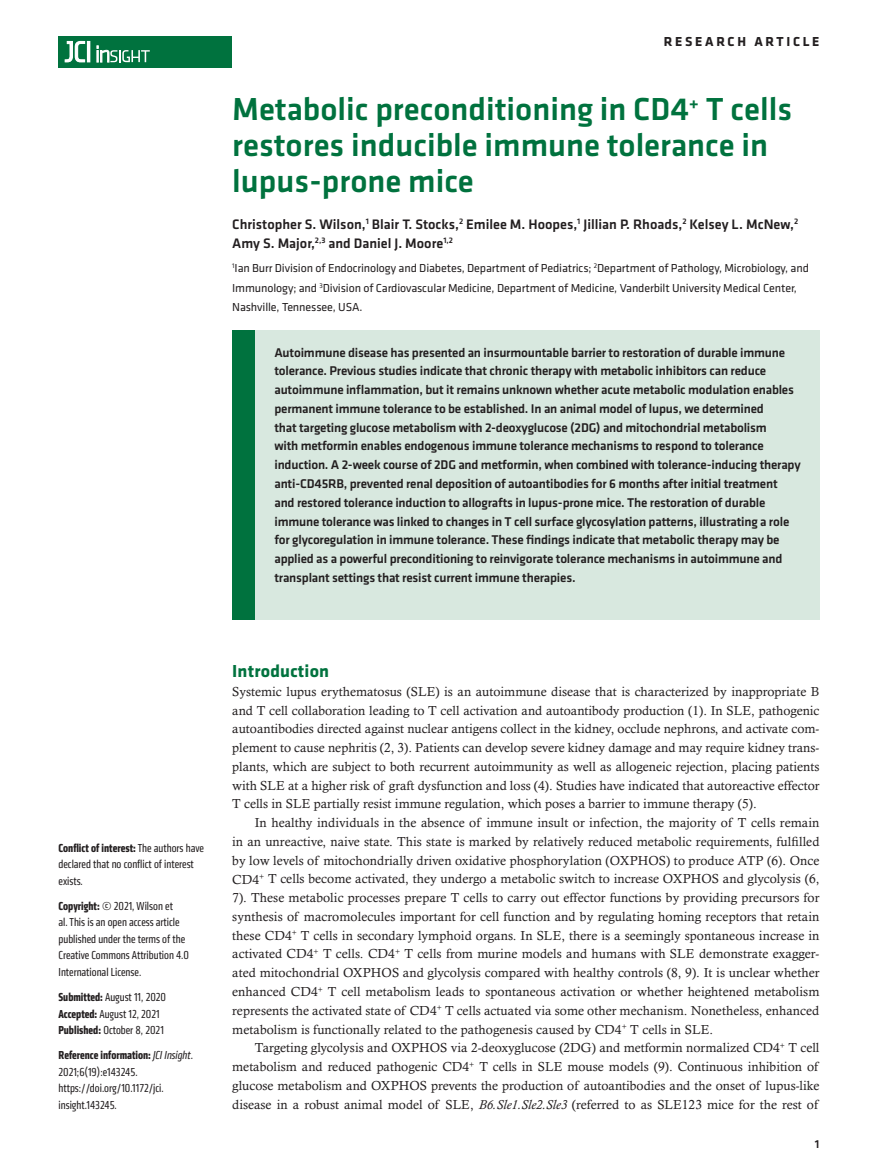
<style>
.page{position:relative;width:878px;height:1175px;background:#fff}
.page>*{position:absolute;margin:0;border:0;box-sizing:border-box;transform-origin:0 0}
.t1{font:500 33px/36px "Klavika Basic";color:#00723e}
.t2{font:700 18px "Klavika";letter-spacing:.01em;color:#00723e}
.t3{font:500 14.25px/19.5px "Klavika Basic";color:#231f20}
.t4{font:700 13.5px "Klavika Basic";letter-spacing:.2em;color:#231f20}
.t5{font:13.2px/18.8px "Calisto MT Std";color:#231f20;text-align:justify}
.t6{font:500 13.2px/18.8px "Klavika Basic";letter-spacing:-.015em;color:#231f20}
.t7{font:condensed 12px/16.5px "Klavika";color:#231f20}
.t8{font:12px/19.5px "Klavika";letter-spacing:-.01em;color:#231f20}
.t9{font:500 12px "Klavika Basic";color:#231f20}
.s1{font-weight:700}
.s2{font-style:italic}
</style>
<div class="page">
<div style="left:59px;top:36px;width:173px;height:31px;background:#00723e"></div>
<hr style="left:87px;top:41px;width:3px;height:21px;background:#fff">
<svg style="left:64px;top:41px;width:21px;height:22px"></svg>
<svg style="left:97px;top:46px;width:53px;height:16px"></svg>
<div style="left:232px;top:330px;width:587px;height:289px;background:#d8e8df"></div>
<div style="left:232px;top:330px;width:22px;height:289px;background:#00723e"></div>
<p class="t4" style="left:663px;top:32px;width:157px">RESEARCH ARTICLE</p>
<h1 class="t1" style="left:232px;top:91px;width:561px">Metabolic preconditioning in CD4<sup>+</sup> T cells restores inducible immune tolerance in lupus-prone mice</h1>
<p class="t3" style="left:232px;top:214px;width:567px">Christopher S. Wilson,<sup>1</sup> Blair T. Stocks,<sup>2</sup> Emilee M. Hoopes,<sup>1</sup> Jillian P. Rhoads,<sup>2</sup> Kelsey L. McNew,<sup>2<br></sup>Amy S. Major,<sup>2,3</sup> and Daniel J. Moore<sup>1,2</sup></p>
<p class="t8" style="left:232px;top:258px;width:578px"><sup>1</sup>Ian Burr Division of Endocrinology and Diabetes, Department of Pediatrics; <sup>2</sup>Department of Pathology, Microbiology, and<br>Immunology; and <sup>3</sup>Division of Cardiovascular Medicine, Department of Medicine, Vanderbilt University Medical Center,<br>Nashville, Tennessee, USA.</p>
<p class="t6" style="left:274px;top:342px;width:528px">Autoimmune disease has presented an insurmountable barrier to restoration of durable immune tolerance. Previous studies indicate that chronic therapy with metabolic inhibitors can reduce autoimmune inflammation, but it remains unknown whether acute metabolic modulation enables permanent immune tolerance to be established. In an animal model of lupus, we determined<br>that targeting glucose metabolism with 2-deoxyglucose (2DG) and mitochondrial metabolism<br>with metformin enables endogenous immune tolerance mechanisms to respond to tolerance induction. A 2-week course of 2DG and metformin, when combined with tolerance-inducing therapy anti-CD45RB, prevented renal deposition of autoantibodies for 6 months after initial treatment and restored tolerance induction to allografts in lupus-prone mice. The restoration of durable immune tolerance was linked to changes in T cell surface glycosylation patterns, illustrating a role for glycoregulation in immune tolerance. These findings indicate that metabolic therapy may be applied as a powerful preconditioning to reinvigorate tolerance mechanisms in autoimmune and transplant settings that resist current immune therapies.</p>
<p class="t7" style="left:59px;top:839px;width:147px"><span class="s1">Conflict of interest:</span> The authors have declared that no conflict of interest exists.</p>
<p class="t7" style="left:59px;top:897px;width:132px"><span class="s1">Copyright:</span> © 2021, Wilson et<br>al. This is an open access article published under the terms of the<br>Creative Commons Attribution 4.0<br>International License.</p>
<p class="t7" style="left:59px;top:988px;width:109px"><span class="s1">Submitted:</span> August 11, 2020<br><span class="s1">Accepted:</span> August 12, 2021<br><span class="s1">Published:</span> October 8, 2021</p>
<p class="t7" style="left:59px;top:1046px;width:136px"><span class="s1">Reference information:</span> <span class="s2">JCI Insight</span>.<br>2021;6(19):e143245. https://doi.org/10.1172/jci. insight.143245.</p>
<h2 class="t2" style="left:232px;top:658px;width:98px">Introduction</h2>
<p class="t5" style="left:232px;top:682px;width:588px">Systemic lupus erythematosus (SLE) is an autoimmune disease that is characterized by inappropriate B and T cell collaboration leading to T cell activation and autoantibody production (1). In SLE, pathogenic autoantibodies directed against nuclear antigens collect in the kidney, occlude nephrons, and activate com&shy;plement to cause nephritis (2, 3). Patients can develop severe kidney damage and may require kidney trans&shy;plants, which are subject to both recurrent autoimmunity as well as allogeneic rejection, placing patients with SLE at a higher risk of graft dysfunction and loss (4). Studies have indicated that autoreactive effector T cells in SLE partially resist immune regulation, which poses a barrier to immune therapy (5).</p>
<p class="t5" style="left:232px;top:813px;width:588px;text-indent:22px">In healthy individuals in the absence of immune insult or infection, the majority of T cells remain in an unreactive, naive state. This state is marked by relatively reduced metabolic requirements, fulfilled by low levels of mitochondrially driven oxidative phosphorylation (OXPHOS) to produce ATP (6). Once CD4<sup>+</sup> T cells become activated, they undergo a metabolic switch to increase OXPHOS and glycolysis (6, 7). These metabolic processes prepare T cells to carry out effector functions by providing precursors for synthesis of macromolecules important for cell function and by regulating homing receptors that retain these CD4<sup>+</sup> T cells in secondary lymphoid organs. In SLE, there is a seemingly spontaneous increase in activated CD4<sup>+</sup> T cells. CD4<sup>+</sup> T cells from murine models and humans with SLE demonstrate exagger&shy;ated mitochondrial OXPHOS and glycolysis compared with healthy controls (8, 9). It is unclear whether enhanced CD4<sup>+</sup> T cell metabolism leads to spontaneous activation or whether heightened metabolism represents the activated state of CD4<sup>+</sup> T cells actuated via some other mechanism. Nonetheless, enhanced metabolism is functionally related to the pathogenesis caused by CD4<sup>+</sup> T cells in SLE.</p>
<p class="t5" style="left:232px;top:1038px;width:588px;text-indent:22px">Targeting glycolysis and OXPHOS via 2-deoxyglucose (2DG) and metformin normalized CD4<sup>+</sup> T cell metabolism and reduced pathogenic CD4<sup>+</sup> T cells in SLE mouse models (9). Continuous inhibition of glucose metabolism and OXPHOS prevents the production of autoantibodies and the onset of lupus-like disease in a robust animal model of SLE, <span class="s2">B6.Sle1.Sle2.Sle3</span> (referred to as SLE123 mice for the rest of</p>
<p class="t9" style="left:814px;top:1135px;width:6px">1</p>
</div>
